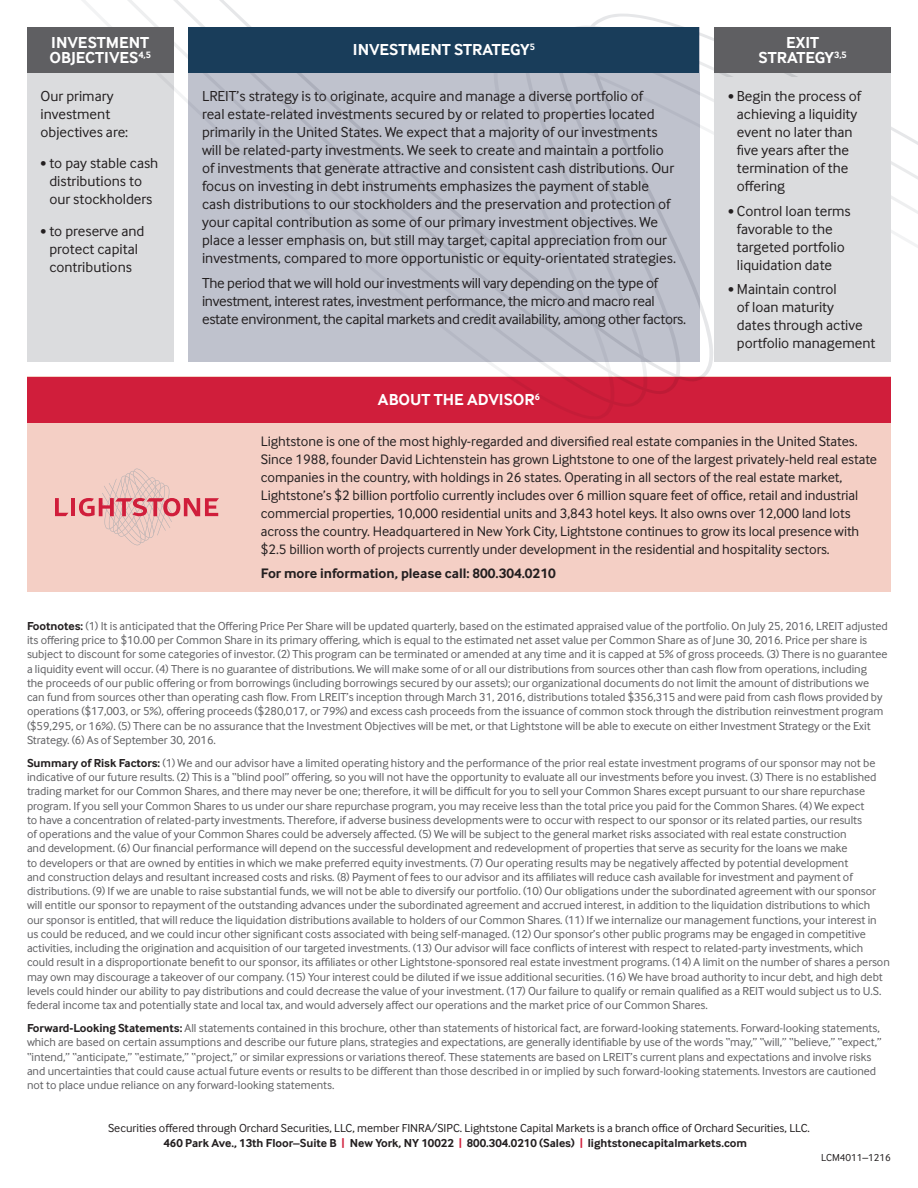
<style>
.page{position:relative;width:918px;height:1188px;background:#fff}
.page>*{position:absolute;margin:0;border:0;box-sizing:border-box;transform-origin:0 0}
.t1{font:700 16.5px "Inter Face";color:#fff}
.t2{font:15px/18px "Inter Face";color:#231f20}
.t3{font:15px/18px "Inter Face";letter-spacing:-.02em;color:#231f20}
.t4{font:14.25px/18px "Inter Face";letter-spacing:-.005em;color:#231f20}
.t5{font:700 14.25px "Inter Face";color:#231f20}
.t6{font:12px/14.2px "Inter Face";letter-spacing:-.005em;color:#5f5f62}
.t7{font:12px "Inter Face";color:#231f20}
.t8{font:700 12px "Inter Face";color:#231f20}
.t9{font:10.5px "Inter Face";color:#231f20}
.t10{font:700 9.6px "Inter Face";color:#fff}
.s1{font-size:12px}
.s2{font-weight:700;color:#231f20}
.s3{color:#d01e3b}
</style>
<div class="page">
<div style="left:27px;top:377px;width:864px;height:215px;background:#f4cfc5"></div>
<div style="left:27px;top:377px;width:864px;height:46px;background:#d01e3b"></div>
<hr style="left:71px;top:498px;width:4px;height:18px;background:#d01e3b">
<svg style="left:55px;top:498px;width:13px;height:18px"></svg>
<svg style="left:79px;top:469px;width:140px;height:76px"></svg>
<svg style="left:27px;top:73px;width:585px;height:346px;fill:#dbdcde"></svg>
<svg style="left:78px;top:0;width:567px;height:407px;fill:#dbdcde"></svg>
<svg style="left:132px;top:0;width:546px;height:394px;fill:#dbdcde"></svg>
<svg style="left:187px;top:0;width:731px;height:381px;fill:#bfc2cd"></svg>
<div style="left:27px;top:27px;width:146px;height:46px;background:#5f5f62"></div>
<div style="left:715px;top:27px;width:176px;height:46px;background:#5f5f62"></div>
<div style="left:189px;top:27px;width:510px;height:46px;background:#193d5a"></div>
<div style="left:715px;top:77px;width:176px;height:285px;background:#dbdcde"></div>
<p class="t1" style="left:51px;top:32px;width:99px">INVESTMENT</p>
<p class="t1" style="left:50px;top:48px;width:103px">OBJECTIVES<sup>4,5</sup></p>
<p class="t2" style="left:41px;top:87px;width:89px">Our primary investment objectives are:</p>
<p class="t2" style="left:41px;top:154px;width:119px;text-align:center"><span class="s1">•</span> to pay stable cash distributions to<br>our stockholders</p>
<p class="t2" style="left:41px;top:222px;width:105px;text-align:center"><span class="s1">•</span> to preserve and protect capital contributions</p>
<p class="t1" style="left:786px;top:32px;width:34px">EXIT</p>
<p class="t1" style="left:759px;top:48px;width:77px">STRATEGY</p>
<p class="t10" style="left:530px;top:41px;width:7px">5</p>
<p class="t1" style="left:353px;top:40px;width:178px">INVESTMENT STRATEGY</p>
<p class="t10" style="left:834px;top:49px;width:14px">3,5</p>
<p class="t2" style="left:202px;top:87px;width:475px">LREIT’s strategy is to originate, acquire and manage a diverse portfolio of<br>real estate-related investments secured by or related to properties located primarily in the United States. We expect that a majority of our investments will be related-party investments. We seek to create and maintain a portfolio of investments that generate attractive and consistent cash distributions. Our focus on investing in debt instruments emphasizes the payment of stable cash distributions to our stockholders and the preservation and protection of your capital contribution as some of our primary investment objectives. We place a lesser emphasis on, but still may target, capital appreciation from our investments, compared to more opportunistic or equity-orientated strategies.</p>
<p class="t3" style="left:202px;top:273px;width:486px">The period that we will hold our investments will vary depending on the type of investment, interest rates, investment performance, the micro and macro real estate environment, the capital markets and credit availability, among other factors.</p>
<p class="t2" style="left:737px;top:87px;width:126px;text-indent:-9px"><span class="s1">•</span> Begin the process of achieving a liquidity event no later than five years after the termination of the offering</p>
<p class="t2" style="left:737px;top:201px;width:115px;text-indent:-9px"><span class="s1">•</span> Control loan terms favorable to the targeted portfolio liquidation date</p>
<p class="t2" style="left:737px;top:280px;width:140px;text-indent:-9px"><span class="s1">•</span> Maintain control<br>of loan maturity<br>dates through active portfolio management</p>
<p class="t1" style="left:378px;top:390px;width:164px">ABOUT THE ADVISOR<sup>6</sup></p>
<p class="t4" style="left:261px;top:432px;width:618px">Lightstone is one of the most highly-regarded and diversified real estate companies in the United States.<br>Since 1988, founder David Lichtenstein has grown Lightstone to one of the largest privately-held real estate companies in the country, with holdings in 26 states. Operating in all sectors of the real estate market, Lightstone’s $2 billion portfolio currently includes over 6 million square feet of office, retail and industrial commercial properties, 10,000 residential units and 3,843 hotel keys. It also owns over 12,000 land lots across the country. Headquartered in New York City, Lightstone continues to grow its local presence with $2.5 billion worth of projects currently under development in the residential and hospitality sectors.</p>
<p class="t5" style="left:261px;top:565px;width:296px">For more information, please call: 800.304.0210</p>
<p class="t6" style="left:27px;top:619px;width:862px"><span class="s2">Footnotes:</span> (1) It is anticipated that the Offering Price Per Share will be updated quarterly, based on the estimated appraised value of the portfolio. On July 25, 2016, LREIT adjusted its offering price to $10.00 per Common Share in its primary offering, which is equal to the estimated net asset value per Common Share as of June 30, 2016. Price per share is subject to discount for some categories of investor. (2) This program can be terminated or amended at any time and it is capped at 5% of gross proceeds. (3) There is no guarantee a liquidity event will occur. (4) There is no guarantee of distributions. We will make some of or all our distributions from sources other than cash flow from operations, including<br>the proceeds of our public offering or from borrowings (including borrowings secured by our assets); our organizational documents do not limit the amount of distributions we can fund from sources other than operating cash flow. From LREIT’s inception through March 31, 2016, distributions totaled $356,315 and were paid from cash flows provided by operations ($17,003, or 5%), offering proceeds ($280,017, or 79%) and excess cash proceeds from the issuance of common stock through the distribution reinvestment program ($59,295, or 16%). (5) There can be no assurance that the Investment Objectives will be met, or that Lightstone will be able to execute on either Investment Strategy or the Exit Strategy. (6) As of September 30, 2016.</p>
<p class="t6" style="left:27px;top:756px;width:864px"><span class="s2">Summary of Risk Factors:</span> (1) We and our advisor have a limited operating history and the performance of the prior real estate investment programs of our sponsor may not be indicative of our future results. (2) This is a “blind pool” offering, so you will not have the opportunity to evaluate all our investments before you invest. (3) There is no established trading market for our Common Shares, and there may never be one; therefore, it will be difficult for you to sell your Common Shares except pursuant to our share repurchase program. If you sell your Common Shares to us under our share repurchase program, you may receive less than the total price you paid for the Common Shares. (4) We expect<br>to have a concentration of related-party investments. Therefore, if adverse business developments were to occur with respect to our sponsor or its related parties, our results<br>of operations and the value of your Common Shares could be adversely affected. (5) We will be subject to the general market risks associated with real estate construction<br>and development. (6) Our financial performance will depend on the successful development and redevelopment of properties that serve as security for the loans we make<br>to developers or that are owned by entities in which we make preferred equity investments. (7) Our operating results may be negatively affected by potential development<br>and construction delays and resultant increased costs and risks. (8) Payment of fees to our advisor and its affiliates will reduce cash available for investment and payment of distributions. (9) If we are unable to raise substantial funds, we will not be able to diversify our portfolio. (10) Our obligations under the subordinated agreement with our sponsor will entitle our sponsor to repayment of the outstanding advances under the subordinated agreement and accrued interest, in addition to the liquidation distributions to which our sponsor is entitled, that will reduce the liquidation distributions available to holders of our Common Shares. (11) If we internalize our management functions, your interest in us could be reduced, and we could incur other significant costs associated with being self-managed. (12) Our sponsor’s other public programs may be engaged in competitive activities, including the origination and acquisition of our targeted investments. (13) Our advisor will face conflicts of interest with respect to related-party investments, which could result in a disproportionate benefit to our sponsor, its affiliates or other Lightstone-sponsored real estate investment programs. (14) A limit on the number of shares a person may own may discourage a takeover of our company. (15) Your interest could be diluted if we issue additional securities. (16) We have broad authority to incur debt, and high debt levels could hinder our ability to pay distributions and could decrease the value of your investment. (17) Our failure to qualify or remain qualified as a REIT would subject us to U.S. federal income tax and potentially state and local tax, and would adversely affect our operations and the market price of our Common Shares.</p>
<p class="t6" style="left:27px;top:1021px;width:856px"><span class="s2">Forward-Looking Statements:</span> All statements contained in this brochure, other than statements of historical fact, are forward-looking statements. Forward-looking statements, which are based on certain assumptions and describe our future plans, strategies and expectations, are generally identifiable by use of the words “may,” “will,” “believe,” “expect,” “intend,” “anticipate,” “estimate,” “project,” or similar expressions or variations thereof. These statements are based on LREIT’s current plans and expectations and involve risks and uncertainties that could cause actual future events or results to be different than those described in or implied by such forward-looking statements. Investors are cautioned not to place undue reliance on any forward-looking statements.</p>
<p class="t7" style="left:108px;top:1121px;width:703px">Securities offered through Orchard Securities, LLC, member FINRA/SIPC. Lightstone Capital Markets is a branch office of Orchard Securities, LLC.</p>
<p class="t8" style="left:163px;top:1136px;width:585px">460 Park Ave., 13th Floor–Suite B <span class="s3">|</span> New York, NY 10022 <span class="s3">|</span> 800.304.0210 (Sales) <span class="s3">|</span> lightstonecapitalmarkets.com</p>
<p class="t9" style="left:821px;top:1151px;width:71px">LCM4011–1216</p>
</div>
